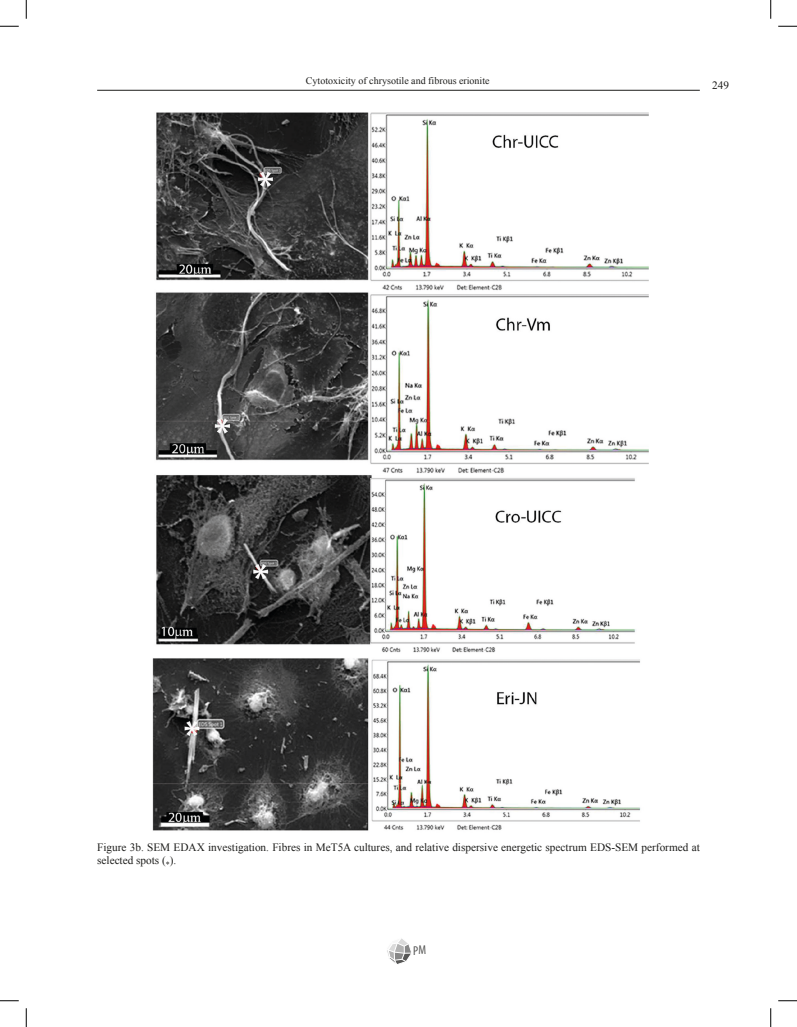
<style>
.page{position:relative;width:797px;height:1027px;background:#fff}
.page>*{position:absolute;margin:0;border:0;box-sizing:border-box;transform-origin:0 0}
.t1{font:condensed 12.88px "Myriad Pro";color:#575756}
.Didascalie{font:11.25px/13.5px "Times New Roman";color:#1d1d1b}
.t2{font:10px "Times New Roman";color:#1d1d1b}
</style>
<div class="page">
<hr style="left:97px;top:90px;width:602px;height:1px;background:#1d1d1b">
<svg style="left:387px;top:938px;width:24px;height:26px"></svg>
<img style="left:152px;top:112px;width:496px;height:719px">
<svg style="left:0;top:25px;width:19px;height:2px"></svg>
<svg style="left:778px;top:25px;width:19px;height:2px"></svg>
<svg style="left:0;top:1000px;width:19px;height:1px"></svg>
<svg style="left:778px;top:1000px;width:19px;height:1px"></svg>
<svg style="left:25px;top:0;width:2px;height:19px"></svg>
<svg style="left:25px;top:1008px;width:2px;height:19px"></svg>
<svg style="left:770px;top:0;width:1px;height:19px"></svg>
<svg style="left:770px;top:1008px;width:1px;height:19px"></svg>
<p class="t2" style="left:306px;top:73px;width:185px">Cytotoxicity of chrysotile and fibrous erionite</p>
<p class="Didascalie" style="left:712px;top:79px;width:18px">249</p>
<p class="Didascalie" style="left:97px;top:840px;width:604px">Figure 3b. SEM EDAX investigation. Fibres in MeT5A cultures, and relative dispersive energetic spectrum EDS-SEM performed at selected spots (<sub>*</sub>).</p>
<p class="t1" style="left:413px;top:942px;width:14px">PM</p>
</div>
